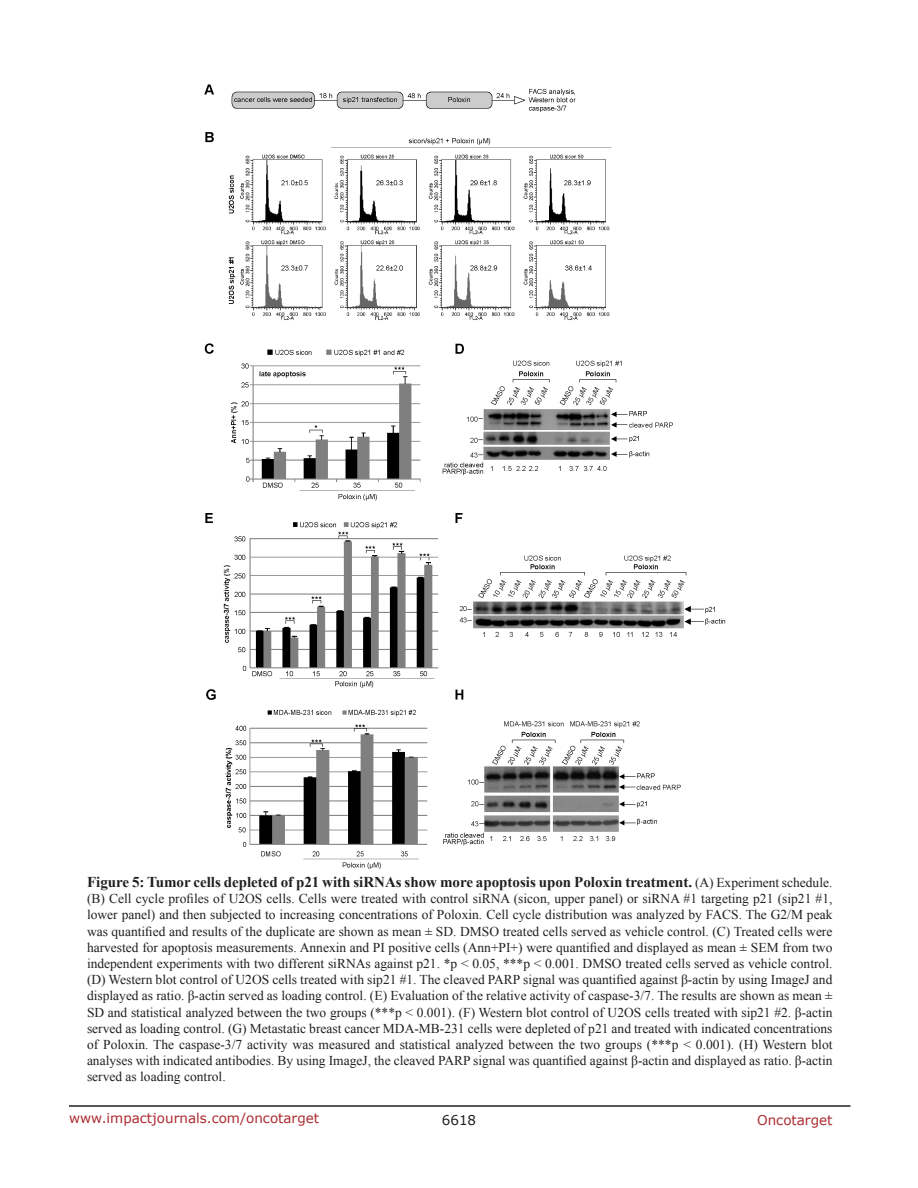
<style>
.page{position:relative;width:918px;height:1188px;background:#fff}
.page>*{position:absolute;margin:0;border:0;box-sizing:border-box;transform-origin:0 0}
.FigureText{font:700 15px "Times New Roman";color:#221f22}
.FigureText-2{font:13.5px/16.2px "Times New Roman";color:#221f22;text-align:justify}
.t1{font:13.5px "Verdana";color:#ac2b31}
.t2{font:13.5px "Verdana";color:#221f22}
.s1{font-weight:400;font-size:13.5px}
</style>
<div class="page">
<hr style="left:69px;top:1105px;width:781px;height:2px;background:#231f20">
<img style="left:204px;top:84px;width:521px;height:785px">
<p class="FigureText" style="left:87px;top:872px;width:747px">Figure 5: Tumor cells depleted of p21 with siRNAs show more apoptosis upon Poloxin treatment. <span class="s1">(A) Experiment schedule.</span></p>
<p class="FigureText-2" style="left:87px;top:890px;width:747px">(B) Cell cycle profiles of U2OS cells. Cells were treated with control siRNA (sicon, upper panel) or siRNA #1 targeting p21 (sip21 #1, lower panel) and then subjected to increasing concentrations of Poloxin. Cell cycle distribution was analyzed by FACS. The G2/M peak was quantified and results of the duplicate are shown as mean ± SD. DMSO treated cells served as vehicle control. (C) Treated cells were harvested for apoptosis measurements. Annexin and PI positive cells (Ann+PI+) were quantified and displayed as mean ± SEM from two independent experiments with two different siRNAs against p21. *p &lt; 0.05, ***p &lt; 0.001. DMSO treated cells served as vehicle control. (D) Western blot control of U2OS cells treated with sip21 #1. The cleaved PARP signal was quantified against β-actin by using ImageJ and displayed as ratio. β-actin served as loading control. (E) Evaluation of the relative activity of caspase-3/7. The results are shown as mean ± SD and statistical analyzed between the two groups (***p &lt; 0.001). (F) Western blot control of U2OS cells treated with sip21 #2. β-actin served as loading control. (G) Metastatic breast cancer MDA-MB-231 cells were depleted of p21 and treated with indicated concentrations of Poloxin. The caspase-3/7 activity was measured and statistical analyzed between the two groups (***p &lt; 0.001). (H) Western blot analyses with indicated antibodies. By using ImageJ, the cleaved PARP signal was quantified against β-actin and displayed as ratio. β-actin served as loading control.</p>
<p class="t1" style="left:69px;top:1109px;width:252px">www.impactjournals.com/oncotarget</p>
<p class="t2" style="left:442px;top:1111px;width:36px">6618</p>
<p class="t1" style="left:757px;top:1111px;width:77px">Oncotarget</p>
</div>
